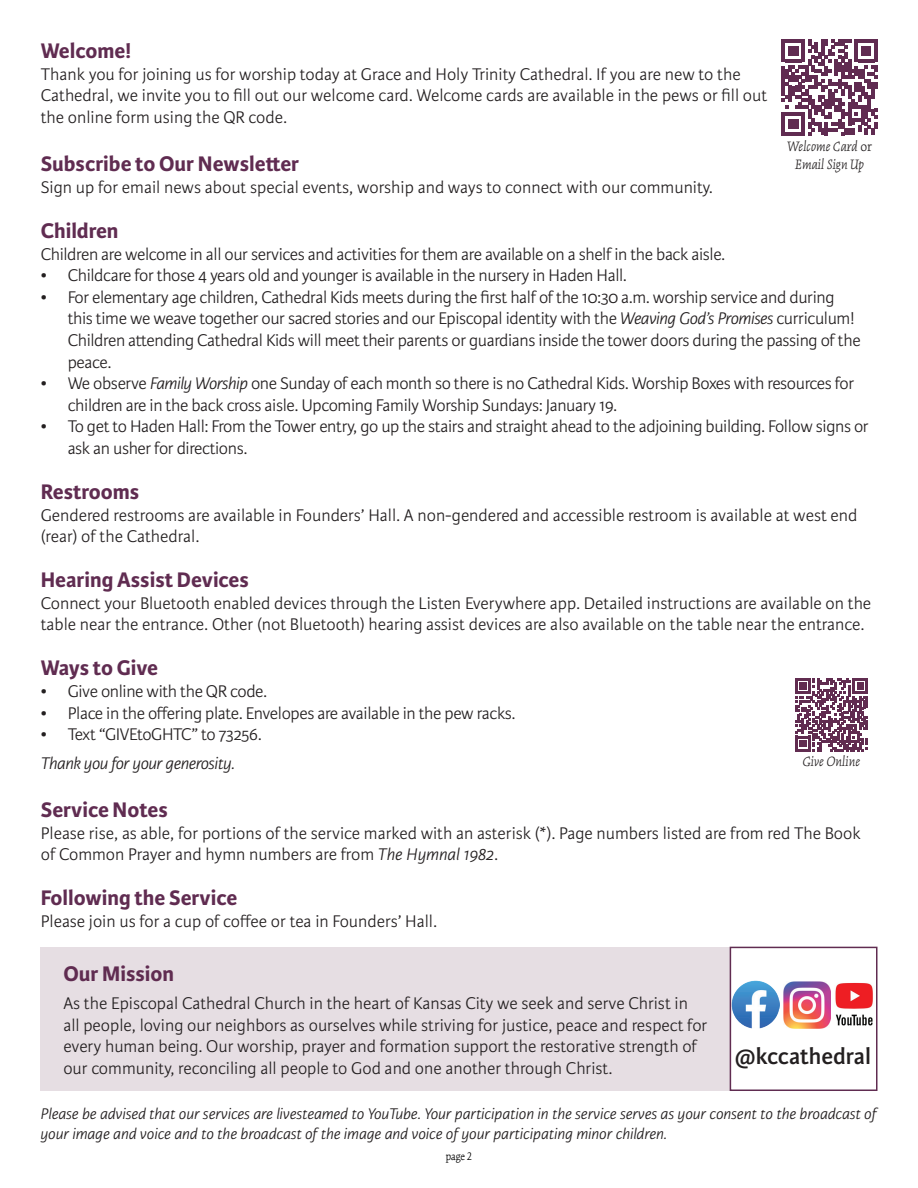
<style>
.page{position:relative;width:918px;height:1188px;background:#fff}
.page>*{position:absolute;margin:0;border:0;box-sizing:border-box;transform-origin:0 0}
.t1{font:600 24.45px "Karmina Sans";color:#231f20}
.t2{font:700 22.5px "Karmina Sans";color:#602c51}
.t3{font:300 18px/21.6px "Karmina Sans";letter-spacing:-.015em;color:#231f20}
.t4{font:italic 300 18px "Karmina Sans";letter-spacing:-.02em;color:#231f20}
.t5{font:italic 300 16.5px/19.8px "Karmina Sans";color:#231f20}
.t6{font:italic 300 15px/18px "Kinesis Pro 3";color:#231f20;text-align:center}
.t7{font:300 12px "Kinesis Pro 3";color:#000}
.s1{font-style:italic}
.s2{font-style:normal}
</style>
<div class="page">
<svg style="left:795px;top:678px;width:73px;height:73px"></svg>
<svg style="left:782px;top:39px;width:96px;height:96px"></svg>
<div style="left:41px;top:947px;width:690px;height:144px;background:#e6dee3"></div>
<img style="left:733px;top:981px;width:46px;height:47px">
<img style="left:783px;top:981px;width:47px;height:47px">
<img style="left:835px;top:982px;width:38px;height:44px">
<div style="left:730px;top:947px;width:148px;height:144px;border:2px solid #602c51"></div>
<p class="t2" style="left:41px;top:38px;width:92px">Welcome!</p>
<p class="t3" style="left:41px;top:63px;width:728px">Thank you for joining us for worship today at Grace and Holy Trinity Cathedral. If you are new to the<br>Cathedral, we invite you to fill out our welcome card. Welcome cards are available in the pews or fill out the online form using the QR code.</p>
<p class="t2" style="left:41px;top:151px;width:260px">Subscribe to Our Newsletter</p>
<p class="t3" style="left:41px;top:177px;width:674px">Sign up for email news about special events, worship and ways to connect with our community.</p>
<p class="t2" style="left:41px;top:218px;width:79px">Children</p>
<p class="t3" style="left:41px;top:243px;width:686px">Children are welcome in all our services and activities for them are available on a shelf in the back aisle.</p>
<p class="t3" style="left:41px;top:265px;width:588px">• Childcare for those 4 years old and younger is available in the nursery in Haden Hall.</p>
<p class="t3" style="left:68px;top:287px;width:794px;text-indent:-27px">• For elementary age children, Cathedral Kids meets during the first half of the 10:30 a.m. worship service and during this time we weave together our sacred stories and our Episcopal identity with the <span class="s1">Weaving God’s Promises</span> curriculum!<br>Children attending Cathedral Kids will meet their parents or guardians inside the tower doors during the passing of the peace.</p>
<p class="t3" style="left:68px;top:373px;width:788px;text-indent:-27px">• We observe <span class="s1">Family Worship</span> one Sunday of each month so there is no Cathedral Kids. Worship Boxes with resources for children are in the back cross aisle. Upcoming Family Worship Sundays: January 19.</p>
<p class="t3" style="left:68px;top:416px;width:802px;text-indent:-27px">• To get to Haden Hall: From the Tower entry, go up the stairs and straight ahead to the adjoining building. Follow signs or ask an usher for directions.</p>
<p class="t2" style="left:41px;top:479px;width:100px">Restrooms</p>
<p class="t3" style="left:41px;top:504px;width:818px">Gendered restrooms are available in Founders’ Hall. A non-gendered and accessible restroom is available at west end (rear) of the Cathedral.</p>
<p class="t2" style="left:41px;top:567px;width:210px">Hearing Assist Devices</p>
<p class="t3" style="left:41px;top:593px;width:832px">Connect your Bluetooth enabled devices through the Listen Everywhere app. Detailed instructions are available on the table near the entrance. Other (not Bluetooth) hearing assist devices are also available on the table near the entrance.</p>
<p class="t2" style="left:41px;top:655px;width:119px">Ways to Give</p>
<p class="t3" style="left:41px;top:681px;width:228px">• Give online with the QR code.</p>
<p class="t3" style="left:41px;top:702px;width:476px">• Place in the offering plate. Envelopes are available in the pew racks.</p>
<p class="t3" style="left:41px;top:724px;width:223px">• Text “GIVEtoGHTC” to 73256.</p>
<p class="t4" style="left:41px;top:753px;width:196px">Thank you for your generosity.</p>
<p class="t2" style="left:41px;top:797px;width:129px">Service Notes</p>
<p class="t3" style="left:41px;top:823px;width:821px">Please rise, as able, for portions of the service marked with an asterisk (*). Page numbers listed are from red The Book of Common Prayer and hymn numbers are from <span class="s1">The Hymnal 1982</span>.</p>
<p class="t2" style="left:41px;top:885px;width:198px">Following the Service</p>
<p class="t3" style="left:41px;top:911px;width:398px">Please join us for a cup of coffee or tea in Founders’ Hall.</p>
<p class="t6" style="left:787px;top:137px;width:86px">Welcome Card <span class="s2">or<br></span>Email Sign Up</p>
<p class="t6" style="left:803px;top:752px;width:59px">Give Online</p>
<p class="t2" style="left:63px;top:960px;width:112px">Our Mission</p>
<p class="t3" style="left:63px;top:993px;width:646px">As the Episcopal Cathedral Church in the heart of Kansas City we seek and serve Christ in all people, loving our neighbors as ourselves while striving for justice, peace and respect for every human being. Our worship, prayer and formation support the restorative strength of our community, reconciling all people to God and one another through Christ.</p>
<h1 class="t1" style="left:735px;top:1043px;width:138px">@kccathedral</h1>
<p class="t5" style="left:40px;top:1104px;width:837px">Please be advised that our services are livesteamed to YouTube. Your participation in the service serves as your consent to the broadcast of your image and voice and to the broadcast of the image and voice of your participating minor children.</p>
<p class="t7" style="left:446px;top:1149px;width:28px">page 2</p>
</div>
